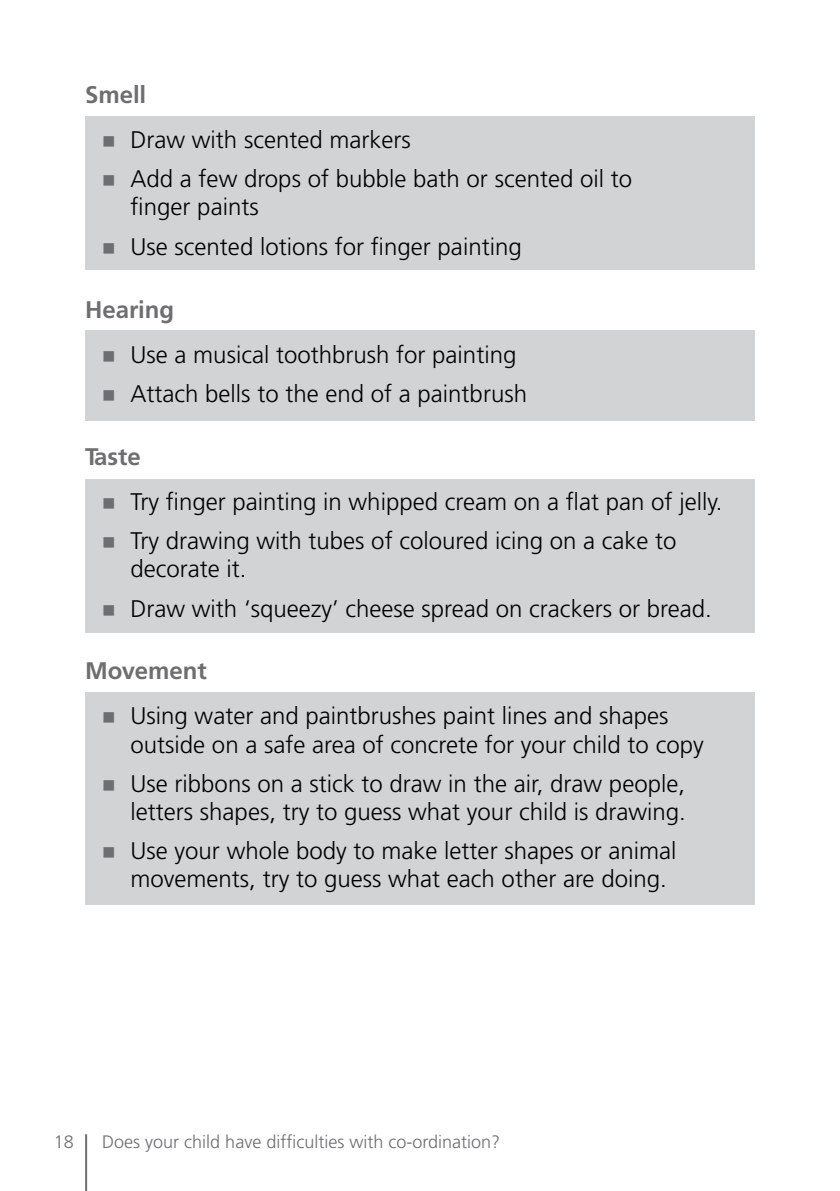
<style>
.page{position:relative;width:840px;height:1191px;background:#fff}
.page>*{position:absolute;margin:0;border:0;box-sizing:border-box;transform-origin:0 0}
.t1{font:300 24px/28px "Frutiger";color:#000}
.t2{font:700 24px "Frutiger LT";letter-spacing:-.005em;color:#6d6e71}
.t3{font:300 18px "Frutiger LT";color:#6d6e71}
.s1{color:#6d6e71}
</style>
<div class="page">
<hr style="left:85px;top:1134px;width:2px;height:57px;background:#6d6e71">
<div style="left:85px;top:692px;width:669px;height:212px;background:#d1d3d4"></div>
<div style="left:85px;top:116px;width:669px;height:153px;background:#d1d3d4"></div>
<div style="left:85px;top:330px;width:669px;height:91px;background:#d1d3d4"></div>
<div style="left:85px;top:479px;width:669px;height:153px;background:#d1d3d4"></div>
<p class="t2" style="left:85px;top:81px;width:63px">Smell</p>
<p class="t1" style="left:102px;top:126px;width:310px"><span class="s1">■</span> Draw with scented markers</p>
<p class="t1" style="left:130px;top:165px;width:503px;text-indent:-28px"><span class="s1">■</span> Add a few drops of bubble bath or scented oil to finger paints</p>
<p class="t1" style="left:102px;top:233px;width:421px"><span class="s1">■</span> Use scented lotions for finger painting</p>
<p class="t2" style="left:85px;top:295px;width:90px">Hearing</p>
<p class="t1" style="left:102px;top:341px;width:415px"><span class="s1">■</span> Use a musical toothbrush for painting</p>
<p class="t1" style="left:102px;top:380px;width:426px"><span class="s1">■</span> Attach bells to the end of a paintbrush</p>
<p class="t2" style="left:85px;top:442px;width:57px">Taste</p>
<p class="t1" style="left:102px;top:488px;width:621px"><span class="s1">■</span> Try finger painting in whipped cream on a flat pan of jelly.</p>
<p class="t1" style="left:130px;top:527px;width:547px;text-indent:-28px"><span class="s1">■</span> Try drawing with tubes of coloured icing on a cake to decorate it.</p>
<p class="t1" style="left:102px;top:594px;width:610px"><span class="s1">■</span> Draw with ‘squeezy’ cheese spread on crackers or bread.</p>
<p class="t2" style="left:85px;top:657px;width:123px">Movement</p>
<p class="t1" style="left:130px;top:702px;width:574px;text-indent:-28px"><span class="s1">■</span> Using water and paintbrushes paint lines and shapes outside on a safe area of concrete for your child to copy</p>
<p class="t1" style="left:102px;top:770px;width:585px;text-align:right"><span class="s1">■</span> Use ribbons on a stick to draw in the air, draw people, letters shapes, try to guess what your child is drawing.</p>
<p class="t1" style="left:130px;top:837px;width:547px;text-indent:-28px"><span class="s1">■</span> Use your whole body to make letter shapes or animal movements, try to guess what each other are doing.</p>
<p class="t3" style="left:54px;top:1131px;width:22px">18</p>
<p class="t3" style="left:102px;top:1131px;width:399px">Does your child have difficulties with co-ordination?</p>
</div>
